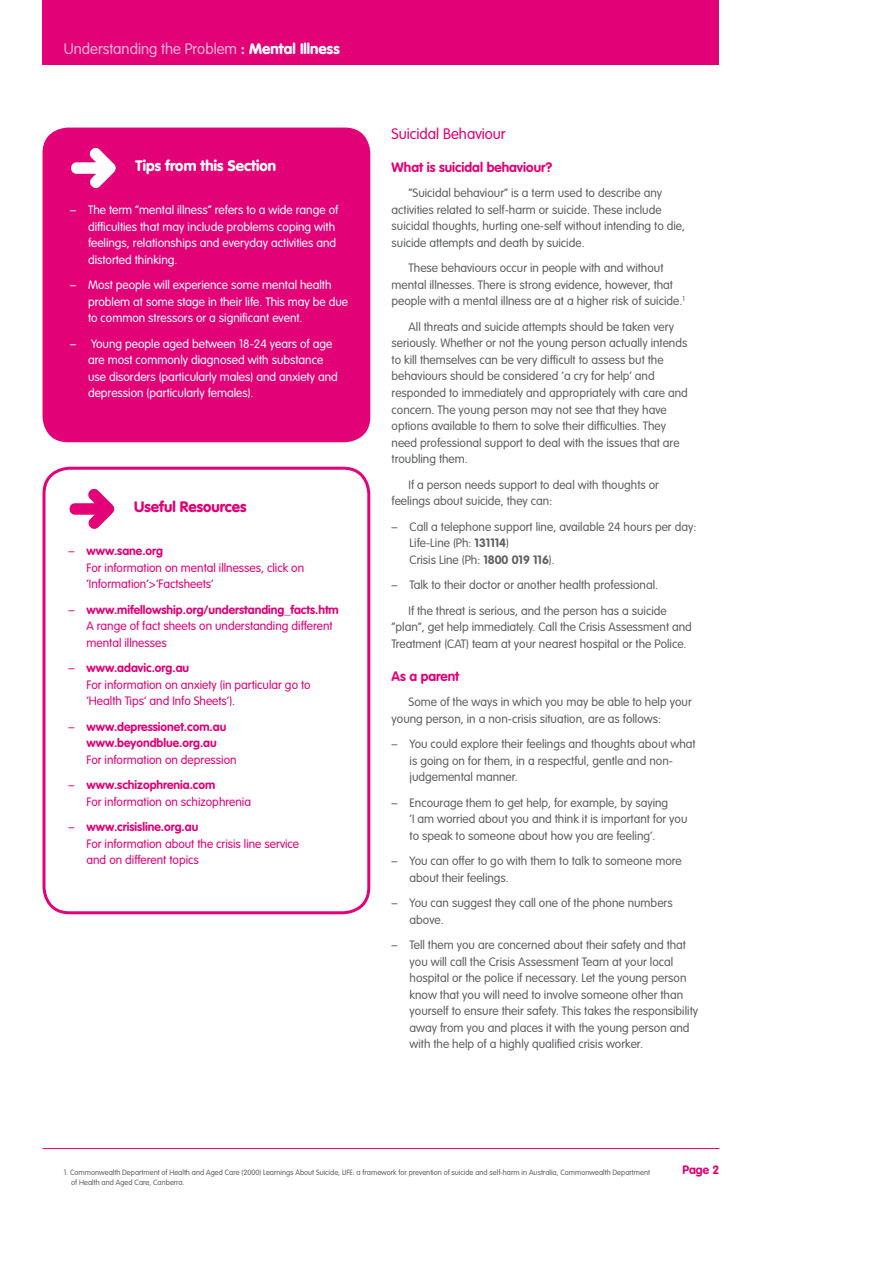
<style>
.page{position:relative;width:893px;height:1263px;background:#fff}
.page>*{position:absolute;margin:0;border:0;box-sizing:border-box;transform-origin:0 0}
.t1{font:300 15px "VAG Rounded";color:#f6b3d6}
.t2{font:900 15px "VAG Rounded";color:#fff}
.t3{font:300 15px "VAG Rounded";color:#e20177}
.t4{font:900 15px "VAG Rounded";color:#e20177}
.t5{font:700 13.5px "VAG Rounded";color:#e20177}
.t6{font:300 12px/16.5px "VAG Rounded";color:#5f6062}
.t7{font:300 12px/16.5px "VAG Rounded";color:#fff}
.t8{font:300 12px/16.5px "VAG Rounded";color:#e20177}
.t9{font:700 12px/16.5px "VAG Rounded";color:#e20177}
.t10{font:300 7.5px/10.5px "VAG Rounded";color:#5f6062}
.s1{font-weight:900}
.s2{font-weight:900;color:#fff}
.s3{font-weight:700}
</style>
<div class="page">
<div style="left:43px;top:0;width:676px;height:65px;background:#e20177"></div>
<hr style="left:43px;top:1148px;width:676px;height:1px;background:#e20177">
<div style="left:43px;top:128px;width:327px;height:314px;background:#e20177;border-radius:26px"></div>
<svg style="left:71px;top:148px;width:45px;height:40px"></svg>
<div style="left:43px;top:467px;width:327px;height:447px;border:3px solid #e20177;border-radius:26px"></div>
<svg style="left:70px;top:488px;width:45px;height:41px"></svg>
<p class="t1" style="left:64px;top:40px;width:277px">Understanding the Problem <span class="s1">:</span> <span class="s2">Mental Illness</span></p>
<p class="t7" style="left:70px;top:202px;width:7px">–</p>
<p class="t7" style="left:70px;top:277px;width:7px">–</p>
<p class="t7" style="left:70px;top:336px;width:7px">–</p>
<p class="t2" style="left:136px;top:156px;width:142px">Tips from this Section</p>
<p class="t7" style="left:88px;top:202px;width:252px">The term “mental illness” refers to a wide range of difficulties that may include problems coping with feelings, relationships and everyday activities and distorted thinking.</p>
<p class="t7" style="left:88px;top:277px;width:262px">Most people will experience some mental health problem at some stage in their life. This may be due to common stressors or a significant event.</p>
<p class="t7" style="left:88px;top:336px;width:251px">Young people aged between 18-24 years of age are most commonly diagnosed with substance use disorders (particularly males) and anxiety and depression (particularly females).</p>
<p class="t8" style="left:69px;top:543px;width:7px">–</p>
<p class="t8" style="left:69px;top:602px;width:7px">–</p>
<p class="t8" style="left:69px;top:660px;width:7px">–</p>
<p class="t8" style="left:69px;top:719px;width:7px">–</p>
<p class="t8" style="left:69px;top:777px;width:7px">–</p>
<p class="t8" style="left:69px;top:819px;width:7px">–</p>
<p class="t4" style="left:134px;top:497px;width:114px">Useful Resources</p>
<p class="t9" style="left:87px;top:543px;width:78px">www.sane.org</p>
<p class="t8" style="left:87px;top:560px;width:219px">For information on mental illnesses, click on ‘Information’&gt;’Factsheets’</p>
<p class="t9" style="left:87px;top:602px;width:254px">www.mifellowship.org/understanding_facts.htm</p>
<p class="t8" style="left:87px;top:618px;width:248px">A range of fact sheets on understanding different mental illnesses</p>
<p class="t9" style="left:87px;top:660px;width:104px">www.adavic.org.au</p>
<p class="t8" style="left:87px;top:677px;width:226px">For information on anxiety (in particular go to ‘Health Tips’ and Info Sheets’).</p>
<p class="t9" style="left:87px;top:719px;width:141px">www.depressionet.com.au www.beyondblue.org.au</p>
<p class="t8" style="left:87px;top:752px;width:152px">For information on depression</p>
<p class="t9" style="left:87px;top:777px;width:130px">www.schizophrenia.com</p>
<p class="t8" style="left:87px;top:794px;width:166px">For information on schizophrenia</p>
<p class="t9" style="left:87px;top:819px;width:113px">www.crisisline.org.au</p>
<p class="t8" style="left:87px;top:836px;width:214px">For information about the crisis line service and on different topics</p>
<p class="t3" style="left:392px;top:125px;width:116px">Suicidal Behaviour</p>
<p class="t5" style="left:392px;top:159px;width:162px">What is suicidal behaviour?</p>
<p class="t6" style="left:392px;top:185px;width:295px;text-indent:17px">“Suicidal behaviour” is a term used to describe any activities related to self-harm or suicide. These include suicidal thoughts, hurting one-self without intending to die, suicide attempts and death by suicide.</p>
<p class="t6" style="left:392px;top:260px;width:295px;text-indent:17px">These behaviours occur in people with and without mental illnesses. There is strong evidence, however, that people with a mental illness are at a higher risk of suicide.<sup>1</sup></p>
<p class="t6" style="left:392px;top:319px;width:298px;text-indent:17px">All threats and suicide attempts should be taken very seriously. Whether or not the young person actually intends to kill themselves can be very difficult to assess but the behaviours should be considered ‘a cry for help’ and responded to immediately and appropriately with care and concern. The young person may not see that they have options available to them to solve their difficulties. They need professional support to deal with the issues that are troubling them.</p>
<p class="t6" style="left:392px;top:476px;width:269px;text-indent:17px">If a person needs support to deal with thoughts or feelings about suicide, they can:</p>
<p class="t6" style="left:410px;top:518px;width:288px">Call a telephone support line, available 24 hours per day:<br>Life-Line (Ph: <span class="s3">131114</span>)<br>Crisis Line (Ph: <span class="s3">1800 019 116</span>).</p>
<p class="t6" style="left:409px;top:572px;width:260px;line-height:25.5px">Talk to their doctor or another health professional.<br>If the threat is serious, and the person has a suicide</p>
<p class="t6" style="left:392px;top:619px;width:302px">“plan”, get help immediately. Call the Crisis Assessment and<br>Treatment (CAT) team at your nearest hospital or the Police.</p>
<p class="t5" style="left:392px;top:668px;width:69px">As a parent</p>
<p class="t6" style="left:392px;top:694px;width:302px;text-indent:17px">Some of the ways in which you may be able to help your young person, in a non-crisis situation, are as follows:</p>
<p class="t6" style="left:410px;top:736px;width:288px">You could explore their feelings and thoughts about what is going on for them, in a respectful, gentle and non&shy;judgemental manner.</p>
<p class="t6" style="left:410px;top:794px;width:279px">Encourage them to get help, for example, by saying<br>‘I am worried about you and think it is important for you to speak to someone about how you are feeling’.</p>
<p class="t6" style="left:410px;top:853px;width:274px">You can offer to go with them to talk to someone more about their feelings.</p>
<p class="t6" style="left:410px;top:895px;width:265px">You can suggest they call one of the phone numbers above.</p>
<p class="t6" style="left:410px;top:937px;width:290px">Tell them you are concerned about their safety and that you will call the Crisis Assessment Team at your local hospital or the police if necessary. Let the young person know that you will need to involve someone other than yourself to ensure their safety. This takes the responsibility away from you and places it with the young person and with the help of a highly qualified crisis worker.</p>
<p class="t6" style="left:392px;top:518px;width:7px">–</p>
<p class="t6" style="left:392px;top:577px;width:7px">–</p>
<p class="t6" style="left:392px;top:736px;width:7px">–</p>
<p class="t6" style="left:392px;top:794px;width:7px">–</p>
<p class="t6" style="left:392px;top:853px;width:7px">–</p>
<p class="t6" style="left:392px;top:895px;width:7px">–</p>
<p class="t6" style="left:392px;top:937px;width:7px">–</p>
<p class="t10" style="left:71px;top:1167px;width:580px;text-indent:-8px">1. Commonwealth Department of Health and Aged Care (2000) Learnings About Suicide, LIFE: a framework for prevention of suicide and self-harm in Australia, Commonwealth Department of Health and Aged Care, Canberra.</p>
<p class="t9" style="left:682px;top:1162px;width:38px">Page 2</p>
</div>
